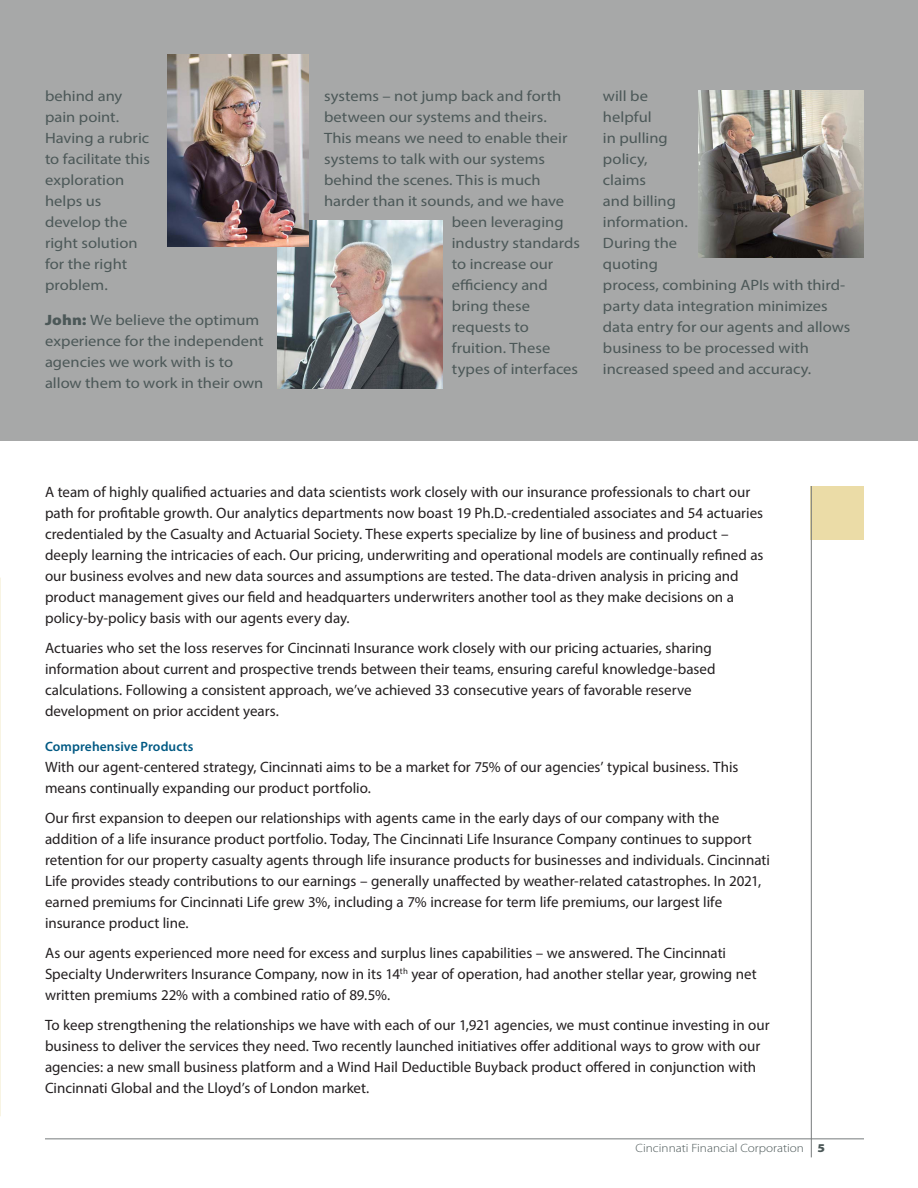
<style>
.page{position:relative;width:918px;height:1188px;background:#fff}
.page>*{position:absolute;margin:0;border:0;box-sizing:border-box;transform-origin:0 0}
.t1{font:15px/21px "Myriad Pro";color:#231f20}
.t2{font:15px/21px "Myriad Pro";color:#4c5858;scale:1.1 1}
.t3{font:600 13.5px "Myriad Pro";letter-spacing:.005em;color:#005983}
.t4{font:300 12px "Myriad Pro";color:#4c5858;scale:1.1 1}
.s1{font-weight:900}
</style>
<div class="page">
<div style="left:0;top:0;width:918px;height:441px;background:#a7a8a8"></div>
<hr style="left:45px;top:1139px;width:819px;height:1px;background:#767a7b">
<div style="left:810px;top:486px;width:54px;height:54px;background:#ebdca7"></div>
<img style="left:277px;top:221px;width:166px;height:167px">
<img style="left:168px;top:54px;width:140px;height:193px">
<svg style="left:0;top:578px;width:1px;height:538px"></svg>
<hr style="left:811px;top:486px;width:1px;height:671px;background:#767a7b">
<img style="left:698px;top:90px;width:166px;height:167px">
<p class="t2" style="left:45px;top:85px;width:97px">behind any pain point.<br>Having a rubric to facilitate this exploration helps us develop the right solution for the right problem.</p>
<p class="t2" style="left:45px;top:309px;width:200px"><span class="s1">John:</span> We believe the optimum experience for the independent agencies we work with is to allow them to work in their own</p>
<p class="t2" style="left:324px;top:85px;width:217px">systems – not jump back and forth</p>
<p class="t2" style="left:324px;top:106px;width:204px">between our systems and theirs.</p>
<p class="t2" style="left:324px;top:127px;width:223px">This means we need to enable their</p>
<p class="t2" style="left:324px;top:148px;width:202px">systems to talk with our systems</p>
<p class="t2" style="left:324px;top:169px;width:198px">behind the scenes. This is much</p>
<p class="t2" style="left:324px;top:190px;width:220px">harder than it sounds, and we have</p>
<p class="t2" style="left:452px;top:211px;width:103px">been leveraging</p>
<p class="t2" style="left:452px;top:232px;width:118px">industry standards</p>
<p class="t2" style="left:452px;top:253px;width:94px">to increase our</p>
<p class="t2" style="left:452px;top:274px;width:89px">efficiency and</p>
<p class="t2" style="left:452px;top:295px;width:73px">bring these</p>
<p class="t2" style="left:452px;top:316px;width:72px">requests to</p>
<p class="t2" style="left:452px;top:337px;width:91px">fruition. These</p>
<p class="t2" style="left:452px;top:358px;width:116px">types of interfaces</p>
<p class="t2" style="left:603px;top:85px;width:226px">will be<br>helpful<br>in pulling<br>policy,<br>claims<br>and billing<br>information.<br>During the<br>quoting<br>process, combining APIs with third&shy;party data integration minimizes data entry for our agents and allows business to be processed with increased speed and accuracy.</p>
<p class="t1" style="left:45px;top:481px;width:720px">A team of highly qualified actuaries and data scientists work closely with our insurance professionals to chart our path for profitable growth. Our analytics departments now boast 19 Ph.D.-credentialed associates and 54 actuaries credentialed by the Casualty and Actuarial Society. These experts specialize by line of business and product – deeply learning the intricacies of each. Our pricing, underwriting and operational models are continually refined as our business evolves and new data sources and assumptions are tested. The data-driven analysis in pricing and product management gives our field and headquarters underwriters another tool as they make decisions on a policy-by-policy basis with our agents every day.</p>
<p class="t1" style="left:45px;top:637px;width:672px">Actuaries who set the loss reserves for Cincinnati Insurance work closely with our pricing actuaries, sharing information about current and prospective trends between their teams, ensuring careful knowledge-based calculations. Following a consistent approach, we’ve achieved 33 consecutive years of favorable reserve development on prior accident years.</p>
<p class="t3" style="left:45px;top:738px;width:150px">Comprehensive Products</p>
<p class="t1" style="left:45px;top:756px;width:695px">With our agent-centered strategy, Cincinnati aims to be a market for 75% of our agencies’ typical business. This means continually expanding our product portfolio.</p>
<p class="t1" style="left:45px;top:807px;width:727px">Our first expansion to deepen our relationships with agents came in the early days of our company with the addition of a life insurance product portfolio. Today, The Cincinnati Life Insurance Company continues to support retention for our property casualty agents through life insurance products for businesses and individuals. Cincinnati Life provides steady contributions to our earnings – generally unaffected by weather-related catastrophes. In 2021, earned premiums for Cincinnati Life grew 3%, including a 7% increase for term life premiums, our largest life insurance product line.</p>
<p class="t1" style="left:45px;top:942px;width:713px">As our agents experienced more need for excess and surplus lines capabilities – we answered. The Cincinnati<br>Specialty Underwriters Insurance Company, now in its 14<sup>th</sup> year of operation, had another stellar year, growing net written premiums 22% with a combined ratio of 89.5%.</p>
<p class="t1" style="left:45px;top:1014px;width:726px">To keep strengthening the relationships we have with each of our 1,921 agencies, we must continue investing in our business to deliver the services they need. Two recently launched initiatives offer additional ways to grow with our agencies: a new small business platform and a Wind Hail Deductible Buyback product offered in conjunction with Cincinnati Global and the Lloyd’s of London market.</p>
<p class="t4" style="left:636px;top:1141px;width:174px">Cincinnati Financial Corporation <span class="s1">5</span></p>
</div>
